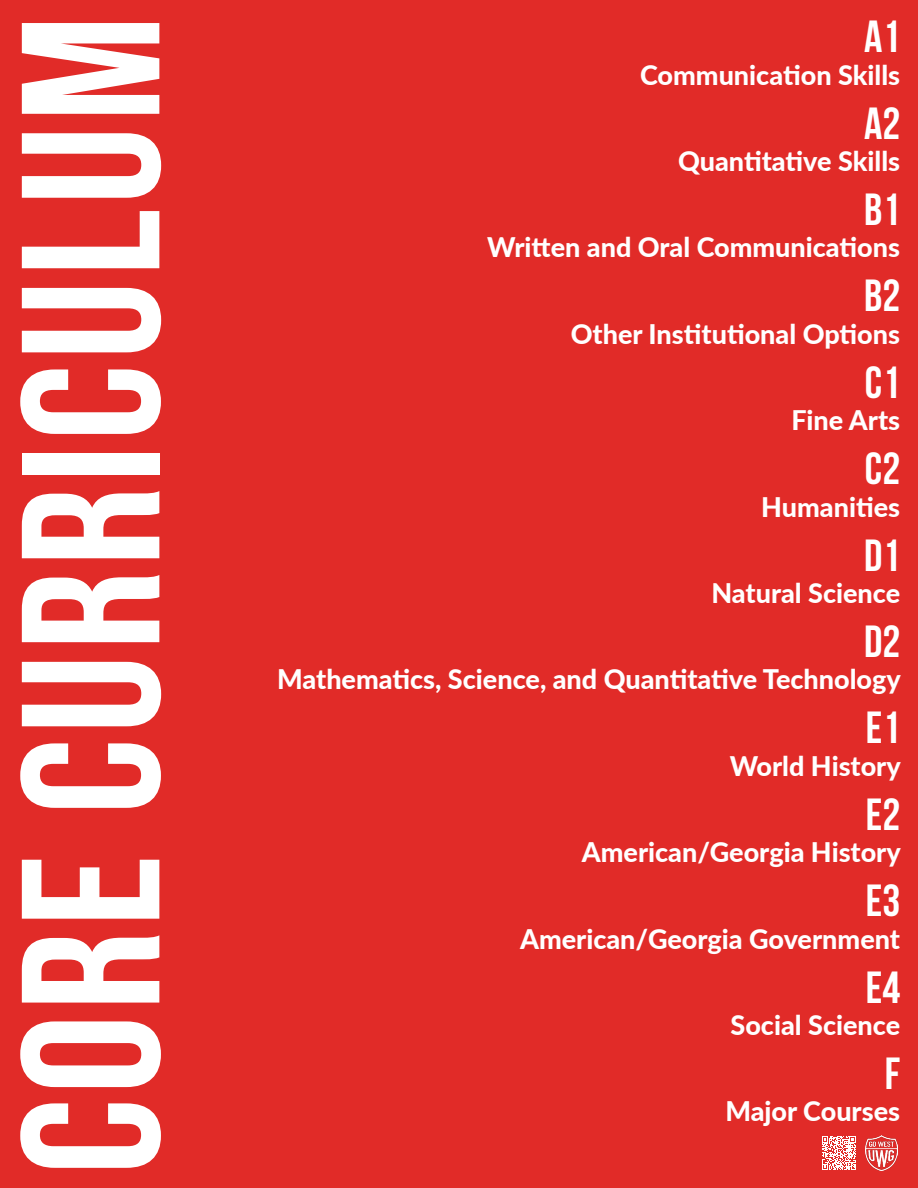
<style>
.page{position:relative;width:918px;height:1188px;background:#e12b28}
.page>*{position:absolute;margin:0;border:0;box-sizing:border-box;transform-origin:0 0}
.t1{font:700 196.5px "Bebas Neue";letter-spacing:.025em;color:#fff}
.Area{font:700 45px "Bebas Neue";color:#fff}
.Area_Name{font:800 27px "Lato";color:#fff}
</style>
<div class="page">
<img style="left:865px;top:1136px;width:33px;height:34px">
<svg style="left:822px;top:1136px;width:34px;height:34px"></svg>
<p class="t1" style="left:-16px;top:1174px;width:1160px;rotate:-90deg">Core Curriculum</p>
<p class="Area" style="left:864px;top:12px;width:38px">A1</p>
<p class="Area_Name" style="left:640px;top:55px;width:262px">Communication Skills</p>
<p class="Area" style="left:864px;top:98px;width:38px">A2</p>
<p class="Area_Name" style="left:678px;top:141px;width:224px">Quantitative Skills</p>
<p class="Area" style="left:864px;top:185px;width:38px">B1</p>
<p class="Area_Name" style="left:487px;top:227px;width:414px">Written and Oral Communications</p>
<p class="Area" style="left:864px;top:271px;width:38px">B2</p>
<p class="Area_Name" style="left:571px;top:314px;width:331px">Other Institutional Options</p>
<p class="Area" style="left:865px;top:358px;width:37px">C1</p>
<p class="Area_Name" style="left:791px;top:400px;width:110px">Fine Arts</p>
<p class="Area" style="left:865px;top:444px;width:37px">C2</p>
<p class="Area_Name" style="left:761px;top:487px;width:140px">Humanities</p>
<p class="Area" style="left:864px;top:530px;width:38px">D1</p>
<p class="Area_Name" style="left:711px;top:573px;width:190px">Natural Science</p>
<p class="Area" style="left:864px;top:617px;width:38px">D2</p>
<p class="Area_Name" style="left:277px;top:659px;width:625px">Mathematics, Science, and Quantitative Technology</p>
<p class="Area" style="left:866px;top:703px;width:36px">E1</p>
<p class="Area_Name" style="left:730px;top:746px;width:173px">World History</p>
<p class="Area" style="left:866px;top:790px;width:36px">E2</p>
<p class="Area_Name" style="left:582px;top:832px;width:320px">American/Georgia History</p>
<p class="Area" style="left:866px;top:876px;width:36px">E3</p>
<p class="Area_Name" style="left:520px;top:919px;width:382px">American/Georgia Government</p>
<p class="Area" style="left:866px;top:962px;width:36px">E4</p>
<p class="Area_Name" style="left:731px;top:1005px;width:171px">Social Science</p>
<p class="Area" style="left:885px;top:1049px;width:17px">F</p>
<p class="Area_Name" style="left:725px;top:1091px;width:176px">Major Courses</p>
</div>
